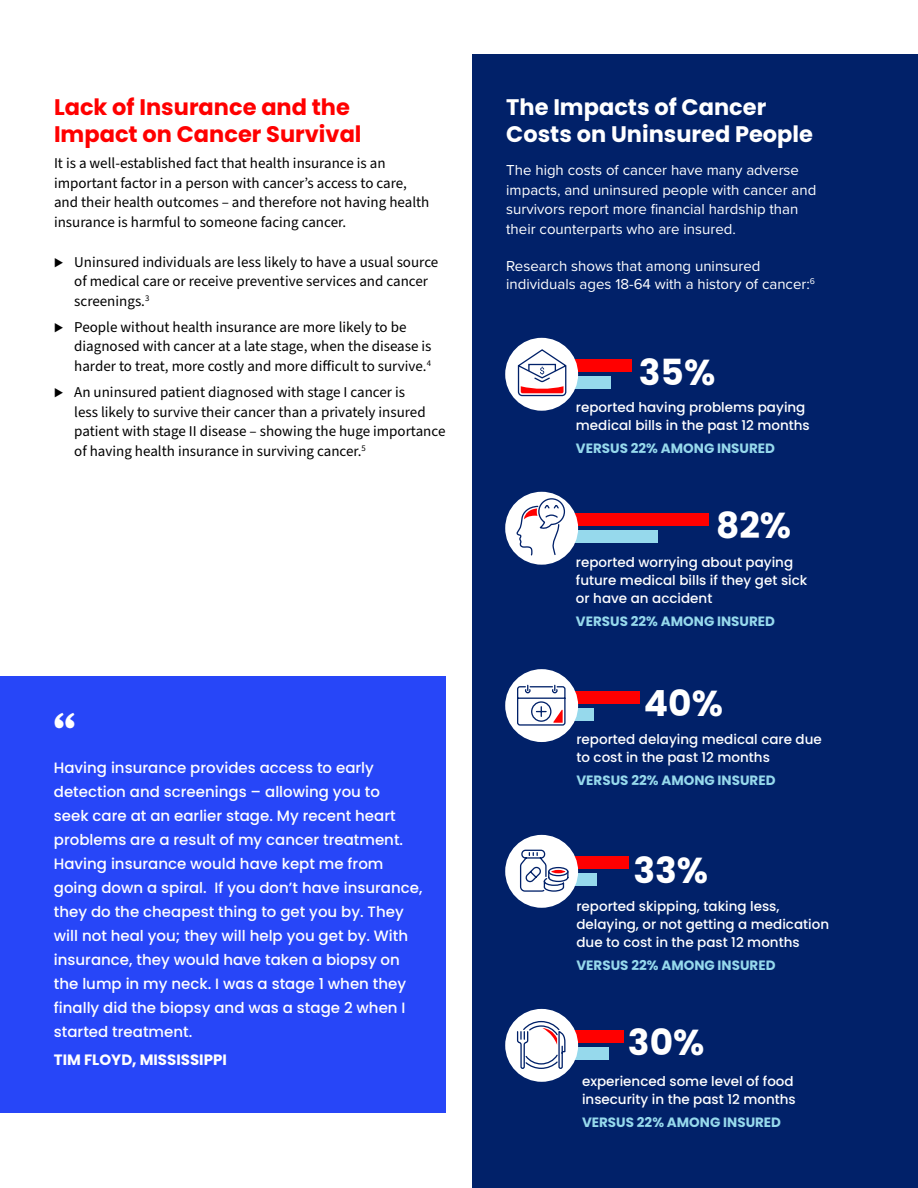
<style>
.page{position:relative;width:918px;height:1188px;background:#fff}
.page>*{position:absolute;margin:0;border:0;box-sizing:border-box;transform-origin:0 0}
.t1{font:49.5px "Source Serif Variable";color:#fff}
.List_Paragraph{font:700 36px "Poppins";color:#fff}
.t2{font:700 22.5px/27px "Poppins";color:#f00}
.t3{font:700 22.5px/27px "Poppins";color:#fff}
.p{font:15px/19.5px "Source Sans Pro";color:#000}
.t4{font:500 15px/24px "Poppins";color:#fff}
.t5{font:15px/19.5px "Proxima Nova";color:#fff}
.t6{font:700 15px "Poppins";color:#fff}
.List_Paragraph-2{font:500 13.5px/18px "Poppins";color:#fff}
.List_Paragraph-3{font:700 13.5px "Poppins";color:#96d9ec}
.s1{font-family:"Proxima Nova"}
</style>
<div class="page">
<div style="left:0;top:676px;width:446px;height:437px;background:#2746f8"></div>
<div style="left:472px;top:54px;width:446px;height:1134px;background:#012169"></div>
<div style="left:574px;top:359px;width:58px;height:13px;background:#f00"></div>
<div style="left:574px;top:376px;width:36px;height:13px;background:#96d9ec"></div>
<div style="left:505px;top:338px;width:73px;height:73px;background:#fff;border-radius:50%"></div>
<svg style="left:517px;top:348px;width:51px;height:49px"></svg>
<div style="left:574px;top:513px;width:135px;height:13px;background:#f00"></div>
<div style="left:574px;top:530px;width:84px;height:13px;background:#96d9ec"></div>
<div style="left:505px;top:492px;width:73px;height:73px;background:#fff;border-radius:50%"></div>
<svg style="left:515px;top:498px;width:51px;height:59px"></svg>
<div style="left:574px;top:857px;width:54px;height:12px;background:#f00"></div>
<div style="left:574px;top:873px;width:23px;height:13px;background:#96d9ec"></div>
<div style="left:505px;top:835px;width:73px;height:73px;background:#fff;border-radius:50%"></div>
<svg style="left:519px;top:849px;width:50px;height:43px"></svg>
<div style="left:574px;top:1031px;width:49px;height:12px;background:#f00"></div>
<div style="left:574px;top:1047px;width:35px;height:13px;background:#96d9ec"></div>
<div style="left:505px;top:1009px;width:73px;height:73px;background:#fff;border-radius:50%"></div>
<svg style="left:516px;top:1020px;width:50px;height:49px"></svg>
<div style="left:574px;top:691px;width:66px;height:13px;background:#f00"></div>
<div style="left:574px;top:708px;width:20px;height:12px;background:#96d9ec"></div>
<div style="left:505px;top:669px;width:73px;height:73px;background:#fff;border-radius:50%"></div>
<svg style="left:517px;top:684px;width:49px;height:42px"></svg>
<p class="t2" style="left:54px;top:94px;width:309px">Lack of Insurance and the<br>Impact on Cancer Survival</p>
<p class="p" style="left:54px;top:154px;width:377px">It is a well-established fact that health insurance is an important factor in a person with cancer’s access to care, and their health outcomes – and therefore not having health insurance is harmful to someone facing cancer.</p>
<p class="p" style="left:74px;top:252px;width:366px;text-indent:-20px"><span class="s1">⊲</span> Uninsured individuals are less likely to have a usual source of medical care or receive preventive services and cancer screenings.<sup>3</sup></p>
<p class="p" style="left:74px;top:318px;width:359px;text-indent:-20px"><span class="s1">⊲</span> People without health insurance are more likely to be diagnosed with cancer at a late stage, when the disease is harder to treat, more costly and more difficult to survive.<sup>4</sup></p>
<p class="p" style="left:74px;top:383px;width:373px;text-indent:-20px"><span class="s1">⊲</span> An uninsured patient diagnosed with stage I cancer is<br>less likely to survive their cancer than a privately insured patient with stage II disease – showing the huge importance of having health insurance in surviving cancer.<sup>5</sup></p>
<p class="t1" style="left:54px;top:699px;width:23px">“</p>
<p class="t4" style="left:54px;top:756px;width:370px">Having insurance provides access to early detection and screenings – allowing you to<br>seek care at an earlier stage. My recent heart problems are a result of my cancer treatment.<br>Having insurance would have kept me from going down a spiral. If you don’t have insurance, they do the cheapest thing to get you by. They will not heal you; they will help you get by. With insurance, they would have taken a biopsy on the lump in my neck. I was a stage 1 when they finally did the biopsy and was a stage 2 when I started treatment.</p>
<p class="t6" style="left:54px;top:1051px;width:174px">TIM FLOYD, MISSISSIPPI</p>
<p class="t3" style="left:506px;top:94px;width:308px">The Impacts of Cancer<br>Costs on Uninsured People</p>
<p class="t5" style="left:506px;top:160px;width:312px">The high costs of cancer have many adverse impacts, and uninsured people with cancer and survivors report more financial hardship than their counterparts who are insured.</p>
<p class="t5" style="left:506px;top:257px;width:310px;line-height:18px">Research shows that among uninsured individuals ages 18-64 with a history of cancer:<sup>6</sup></p>
<p class="List_Paragraph" style="left:639px;top:352px;width:78px">35%</p>
<p class="List_Paragraph-2" style="left:576px;top:399px;width:235px">reported having problems paying medical bills in the past 12 months</p>
<p class="List_Paragraph-3" style="left:576px;top:441px;width:201px">VERSUS 22% AMONG INSURED</p>
<p class="List_Paragraph" style="left:716px;top:505px;width:77px">82%</p>
<p class="List_Paragraph-2" style="left:576px;top:553px;width:233px">reported worrying about paying future medical bills if they get sick or have an accident</p>
<p class="List_Paragraph-3" style="left:576px;top:613px;width:201px">VERSUS 22% AMONG INSURED</p>
<p class="List_Paragraph" style="left:644px;top:683px;width:81px">40%</p>
<p class="List_Paragraph-2" style="left:576px;top:731px;width:247px">reported delaying medical care due to cost in the past 12 months</p>
<p class="List_Paragraph-3" style="left:576px;top:773px;width:201px">VERSUS 22% AMONG INSURED</p>
<p class="List_Paragraph" style="left:633px;top:849px;width:76px">33%</p>
<p class="List_Paragraph-2" style="left:576px;top:897px;width:254px">reported skipping, taking less, delaying, or not getting a medication due to cost in the past 12 months</p>
<p class="List_Paragraph-3" style="left:576px;top:958px;width:201px">VERSUS 22% AMONG INSURED</p>
<p class="List_Paragraph" style="left:628px;top:1021px;width:78px">30%</p>
<p class="List_Paragraph-2" style="left:582px;top:1072px;width:215px">experienced some level of food insecurity in the past 12 months</p>
<p class="List_Paragraph-3" style="left:582px;top:1114px;width:201px">VERSUS 22% AMONG INSURED</p>
</div>
